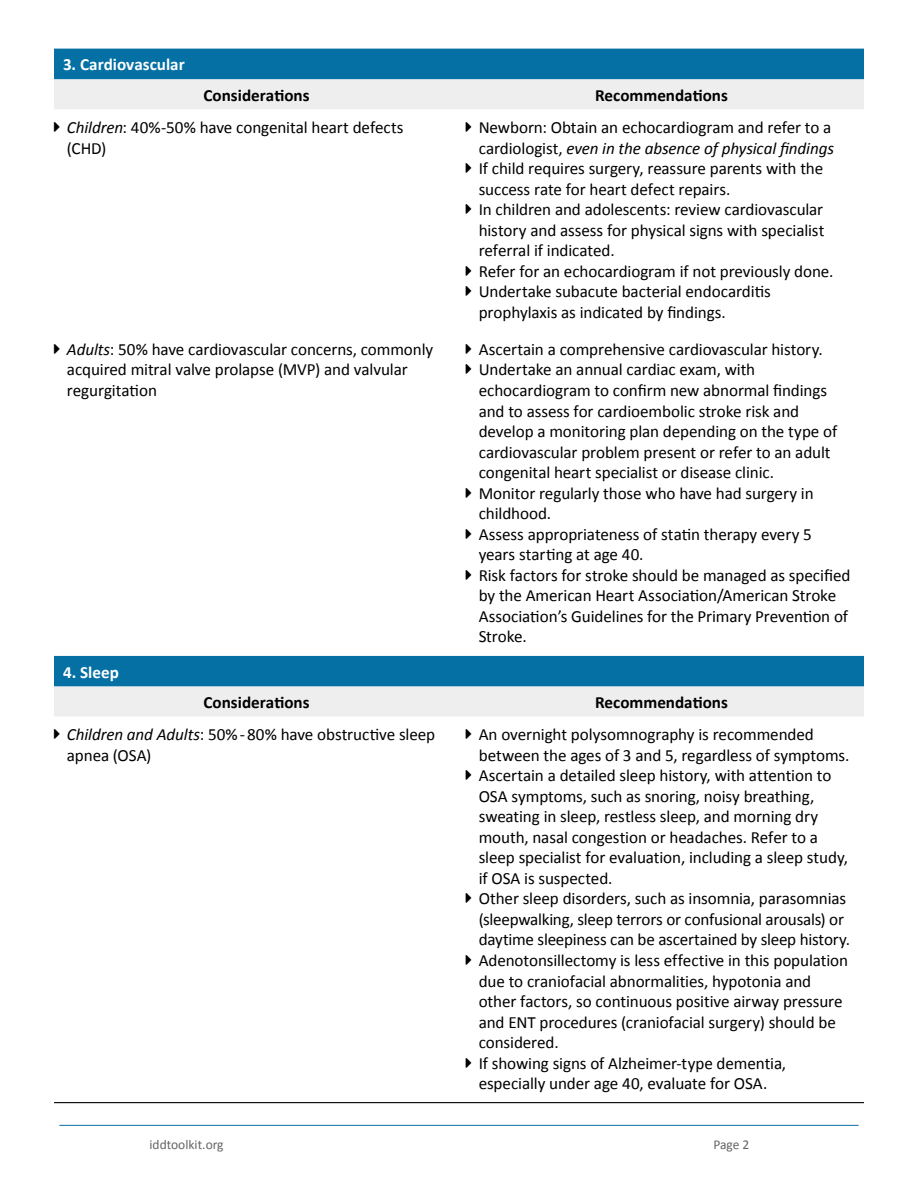
<style>
.page{position:relative;width:918px;height:1188px;background:#fff}
.page>*{position:absolute;margin:0;border:0;box-sizing:border-box;transform-origin:0 0}
.t1{font:17.1px/20.5px "Calibri";letter-spacing:-.005em;color:#000}
.Copy{font:700 17.1px "Calibri";color:#000}
.Copy_lg_white{font:700 17.1px "Calibri";color:#fff}
.t2{font:13.5px "Calibri";color:#636466}
.s1{font-style:italic}
</style>
<div class="page">
<hr style="left:59px;top:1125px;width:800px;height:1px;background:#0470a4">
<div style="left:54px;top:49px;width:810px;height:30px;background:#0470a4"></div>
<div style="left:54px;top:79px;width:810px;height:30px;background:#eee"></div>
<svg style="left:54px;top:655px;width:810px;height:61px;background:#79afc9"></svg>
<hr style="left:54px;top:1102px;width:405px;height:1px;background:#000">
<hr style="left:459px;top:1102px;width:405px;height:1px;background:#000">
<p class="Copy_lg_white" style="left:63px;top:54px;width:123px">3. Cardiovascular</p>
<p class="Copy" style="left:203px;top:85px;width:108px">Considerations</p>
<p class="Copy" style="left:595px;top:85px;width:134px">Recommendations</p>
<p class="t1" style="left:67px;top:116px;width:338px"><span class="s1">Children</span>: 40%-50% have congenital heart defects (CHD)</p>
<p class="t1" style="left:479px;top:116px;width:357px">Newborn: Obtain an echocardiogram and refer to a cardiologist, <span class="s1">even in the absence of physical findings</span></p>
<p class="t1" style="left:479px;top:157px;width:346px">If child requires surgery, reassure parents with the success rate for heart defect repairs.</p>
<p class="t1" style="left:479px;top:198px;width:347px;text-align:justify">In children and adolescents: review cardiovascular history and assess for physical signs with specialist referral if indicated.</p>
<p class="t1" style="left:479px;top:260px;width:356px">Refer for an echocardiogram if not previously done.</p>
<p class="t1" style="left:479px;top:281px;width:294px">Undertake subacute bacterial endocarditis prophylaxis as indicated by findings.</p>
<p class="t1" style="left:67px;top:338px;width:368px"><span class="s1">Adults</span>: 50% have cardiovascular concerns, commonly acquired mitral valve prolapse (MVP) and valvular regurgitation</p>
<p class="t1" style="left:479px;top:338px;width:346px">Ascertain a comprehensive cardiovascular history.</p>
<p class="t1" style="left:479px;top:359px;width:360px">Undertake an annual cardiac exam, with echocardiogram to confirm new abnormal findings and to assess for cardioembolic stroke risk and develop a monitoring plan depending on the type of cardiovascular problem present or refer to an adult congenital heart specialist or disease clinic.</p>
<p class="t1" style="left:479px;top:482px;width:336px">Monitor regularly those who have had surgery in childhood.</p>
<p class="t1" style="left:479px;top:523px;width:335px">Assess appropriateness of statin therapy every 5 years starting at age 40.</p>
<p class="t1" style="left:479px;top:564px;width:373px">Risk factors for stroke should be managed as specified by the American Heart Association/American Stroke Association’s Guidelines for the Primary Prevention of Stroke.</p>
<p class="Copy_lg_white" style="left:63px;top:661px;width:57px">4. Sleep</p>
<p class="Copy" style="left:203px;top:692px;width:108px">Considerations</p>
<p class="Copy" style="left:595px;top:692px;width:134px">Recommendations</p>
<p class="t1" style="left:67px;top:724px;width:370px"><span class="s1">Children and Adults</span>: 50%-80% have obstructive sleep apnea (OSA)</p>
<p class="t1" style="left:479px;top:724px;width:372px">An overnight polysomnography is recommended between the ages of 3 and 5, regardless of symptoms.</p>
<p class="t1" style="left:479px;top:765px;width:371px">Ascertain a detailed sleep history, with attention to OSA symptoms, such as snoring, noisy breathing, sweating in sleep, restless sleep, and morning dry mouth, nasal congestion or headaches. Refer to a sleep specialist for evaluation, including a sleep study, if OSA is suspected.</p>
<p class="t1" style="left:479px;top:888px;width:373px">Other sleep disorders, such as insomnia, parasomnias (sleepwalking, sleep terrors or confusional arousals) or daytime sleepiness can be ascertained by sleep history.</p>
<p class="t1" style="left:479px;top:949px;width:371px">Adenotonsillectomy is less effective in this population due to craniofacial abnormalities, hypotonia and other factors, so continuous positive airway pressure and ENT procedures (craniofacial surgery) should be considered.</p>
<p class="t1" style="left:479px;top:1052px;width:309px">If showing signs of Alzheimer-type dementia, especially under age 40, evaluate for OSA.</p>
<p class="t2" style="left:150px;top:1137px;width:76px">iddtoolkit.org</p>
<p class="t2" style="left:713px;top:1137px;width:38px">Page 2</p>
</div>
